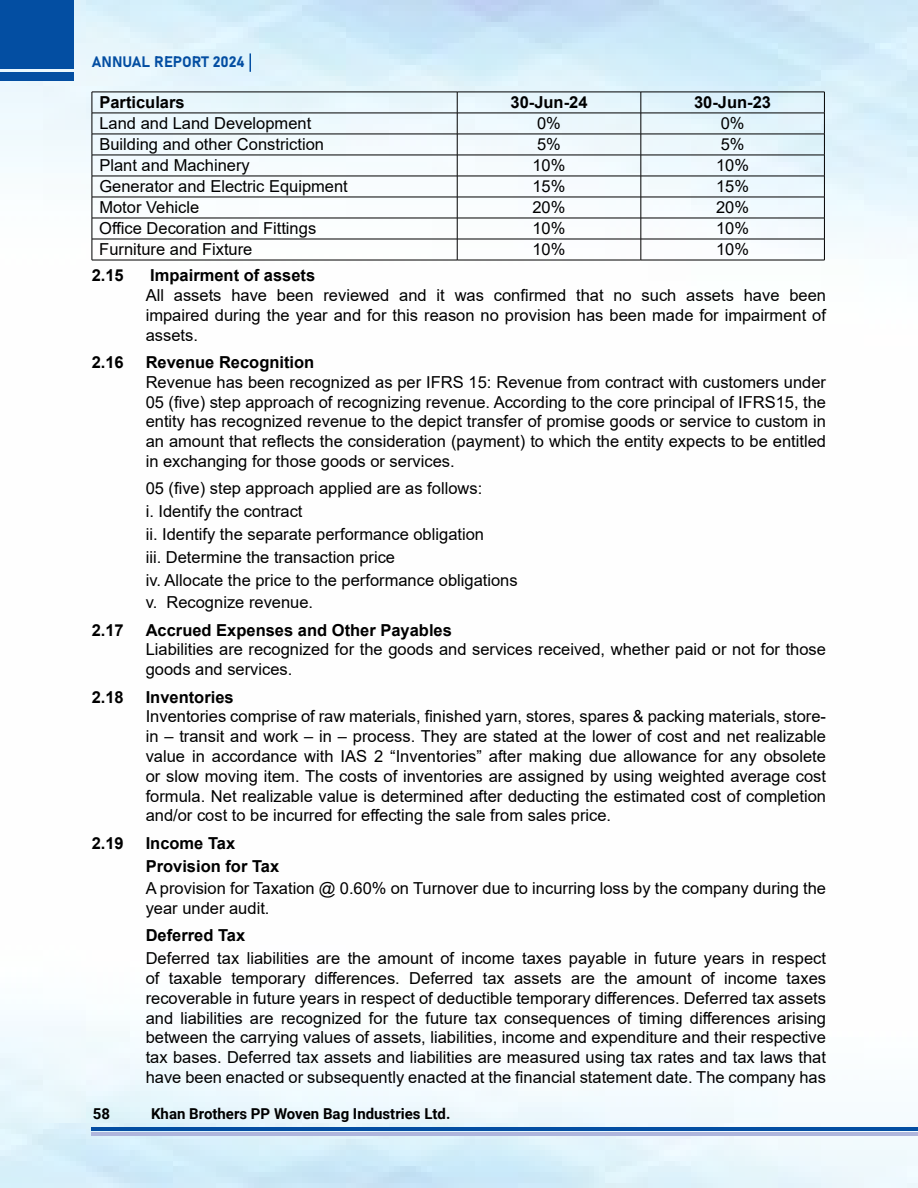
<style>
.page{position:relative;width:918px;height:1188px;background:#fff}
.page>*{position:absolute;margin:0;border:0;box-sizing:border-box;transform-origin:0 0}
.t1{font:16.5px/19.8px "Arial";color:#000;text-align:justify}
.t2{font:700 16.5px/22.8px "Arial";color:#000}
.t3{font:700 15px "Roboto";color:#000}
.t4{font:15px "Bahnschrift";color:#034ea2}
</style>
<div class="page">
<img style="left:0;top:0;width:918px;height:1188px">
<svg style="left:250px;top:53px;width:1px;height:19px"></svg>
<hr style="left:92px;top:1128px;width:826px;height:3px;background:#034ea2">
<hr style="left:92px;top:1132px;width:826px;height:4px;background:#afb6dc">
<div style="left:0;top:0;width:74px;height:69px;background:#034ea2"></div>
<div style="left:0;top:72px;width:74px;height:9px;background:#034ea2"></div>
<hr style="left:92px;top:92px;width:365px;height:1px;background:#000">
<hr style="left:457px;top:92px;width:184px;height:1px;background:#000">
<hr style="left:641px;top:92px;width:184px;height:1px;background:#000">
<hr style="left:92px;top:113px;width:365px;height:1px;background:#000">
<hr style="left:457px;top:113px;width:184px;height:1px;background:#000">
<hr style="left:641px;top:113px;width:184px;height:1px;background:#000">
<hr style="left:92px;top:134px;width:365px;height:1px;background:#000">
<hr style="left:457px;top:134px;width:184px;height:1px;background:#000">
<hr style="left:641px;top:134px;width:184px;height:1px;background:#000">
<hr style="left:92px;top:155px;width:365px;height:1px;background:#000">
<hr style="left:457px;top:155px;width:184px;height:1px;background:#000">
<hr style="left:641px;top:155px;width:184px;height:1px;background:#000">
<hr style="left:92px;top:176px;width:365px;height:1px;background:#000">
<hr style="left:457px;top:176px;width:184px;height:1px;background:#000">
<hr style="left:641px;top:176px;width:184px;height:1px;background:#000">
<hr style="left:92px;top:197px;width:365px;height:1px;background:#000">
<hr style="left:457px;top:197px;width:184px;height:1px;background:#000">
<hr style="left:641px;top:197px;width:184px;height:1px;background:#000">
<hr style="left:92px;top:218px;width:365px;height:1px;background:#000">
<hr style="left:457px;top:218px;width:184px;height:1px;background:#000">
<hr style="left:641px;top:218px;width:184px;height:1px;background:#000">
<hr style="left:92px;top:239px;width:365px;height:1px;background:#000">
<svg style="left:92px;top:92px;width:1px;height:168px"></svg>
<hr style="left:457px;top:239px;width:184px;height:1px;background:#000">
<svg style="left:457px;top:92px;width:1px;height:168px"></svg>
<hr style="left:641px;top:239px;width:184px;height:1px;background:#000">
<svg style="left:641px;top:92px;width:1px;height:168px"></svg>
<svg style="left:824px;top:92px;width:1px;height:168px"></svg>
<hr style="left:92px;top:260px;width:365px;height:1px;background:#000">
<hr style="left:457px;top:260px;width:184px;height:1px;background:#000">
<hr style="left:641px;top:260px;width:184px;height:1px;background:#000">
<p class="t4" style="left:92px;top:51px;width:154px">ANNUAL REPORT 2024</p>
<p class="t2" style="left:99px;top:91px;width:87px">Particulars</p>
<p class="t2" style="left:511px;top:91px;width:79px">30-Jun-24</p>
<p class="t2" style="left:694px;top:91px;width:79px">30-Jun-23</p>
<p class="t1" style="left:99px;top:114px;width:213px">Land and Land Development</p>
<p class="t1" style="left:537px;top:114px;width:25px">0%</p>
<p class="t1" style="left:721px;top:114px;width:25px">0%</p>
<p class="t1" style="left:99px;top:135px;width:226px">Building and other Constriction</p>
<p class="t1" style="left:537px;top:135px;width:25px">5%</p>
<p class="t1" style="left:721px;top:135px;width:25px">5%</p>
<p class="t1" style="left:99px;top:156px;width:152px">Plant and Machinery</p>
<p class="t1" style="left:532px;top:156px;width:35px">10%</p>
<p class="t1" style="left:716px;top:156px;width:35px">10%</p>
<p class="t1" style="left:99px;top:177px;width:250px">Generator and Electric Equipment</p>
<p class="t1" style="left:532px;top:177px;width:35px">15%</p>
<p class="t1" style="left:716px;top:177px;width:35px">15%</p>
<p class="t1" style="left:99px;top:198px;width:101px">Motor Vehicle</p>
<p class="t1" style="left:532px;top:198px;width:35px">20%</p>
<p class="t1" style="left:716px;top:198px;width:35px">20%</p>
<p class="t1" style="left:99px;top:219px;width:218px">Office Decoration and Fittings</p>
<p class="t1" style="left:532px;top:219px;width:35px">10%</p>
<p class="t1" style="left:716px;top:219px;width:35px">10%</p>
<p class="t1" style="left:99px;top:240px;width:155px">Furniture and Fixture</p>
<p class="t1" style="left:532px;top:240px;width:35px">10%</p>
<p class="t1" style="left:716px;top:240px;width:35px">10%</p>
<p class="t2" style="left:92px;top:264px;width:34px">2.15</p>
<p class="t2" style="left:150px;top:264px;width:167px">Impairment of assets</p>
<p class="t1" style="left:146px;top:285px;width:682px">All assets have been reviewed and it was confirmed that no such assets have been impaired during the year and for this reason no provision has been made for impairment of assets.</p>
<p class="t2" style="left:92px;top:351px;width:34px">2.16</p>
<p class="t2" style="left:146px;top:351px;width:170px">Revenue Recognition</p>
<p class="t1" style="left:146px;top:372px;width:682px">Revenue has been recognized as per IFRS 15: Revenue from contract with customers under 05 (five) step approach of recognizing revenue. According to the core principal of IFRS15, the entity has recognized revenue to the depict transfer of promise goods or service to custom in an amount that reflects the consideration (payment) to which the entity expects to be entitled in exchanging for those goods or services.</p>
<p class="t1" style="left:146px;top:477px;width:374px;line-height:22.8px;text-align:left">05 (five) step approach applied are as follows:<br>i. Identify the contract<br>ii. Identify the separate performance obligation<br>iii. Determine the transaction price<br>iv. Allocate the price to the performance obligations v. Recognize revenue.</p>
<p class="t2" style="left:92px;top:619px;width:34px">2.17</p>
<p class="t2" style="left:146px;top:619px;width:308px">Accrued Expenses and Other Payables</p>
<p class="t1" style="left:146px;top:640px;width:682px">Liabilities are recognized for the goods and services received, whether paid or not for those goods and services.</p>
<p class="t2" style="left:92px;top:686px;width:34px">2.18</p>
<p class="t2" style="left:146px;top:686px;width:90px">Inventories</p>
<p class="t1" style="left:146px;top:707px;width:682px">Inventories comprise of raw materials, finished yarn, stores, spares &amp; packing materials, store&shy;in – transit and work – in – process. They are stated at the lower of cost and net realizable value in accordance with IAS 2 “Inventories” after making due allowance for any obsolete or slow moving item. The costs of inventories are assigned by using weighted average cost formula. Net realizable value is determined after deducting the estimated cost of completion and/or cost to be incurred for effecting the sale from sales price.</p>
<p class="t2" style="left:92px;top:832px;width:34px">2.19</p>
<p class="t2" style="left:146px;top:832px;width:135px">Income Tax<br>Provision for Tax</p>
<p class="t1" style="left:146px;top:879px;width:682px">A provision for Taxation @ 0.60% on Turnover due to incurring loss by the company during the year under audit.</p>
<p class="t2" style="left:146px;top:924px;width:101px">Deferred Tax</p>
<p class="t1" style="left:146px;top:948px;width:682px">Deferred tax liabilities are the amount of income taxes payable in future years in respect of taxable temporary differences. Deferred tax assets are the amount of income taxes recoverable in future years in respect of deductible temporary differences. Deferred tax assets and liabilities are recognized for the future tax consequences of timing differences arising between the carrying values of assets, liabilities, income and expenditure and their respective tax bases. Deferred tax assets and liabilities are measured using tax rates and tax laws that have been enacted or subsequently enacted at the financial statement date. The company has</p>
<p class="t3" style="left:93px;top:1103px;width:19px">58</p>
<p class="t3" style="left:151px;top:1103px;width:301px">Khan Brothers PP Woven Bag Industries Ltd.</p>
</div>
